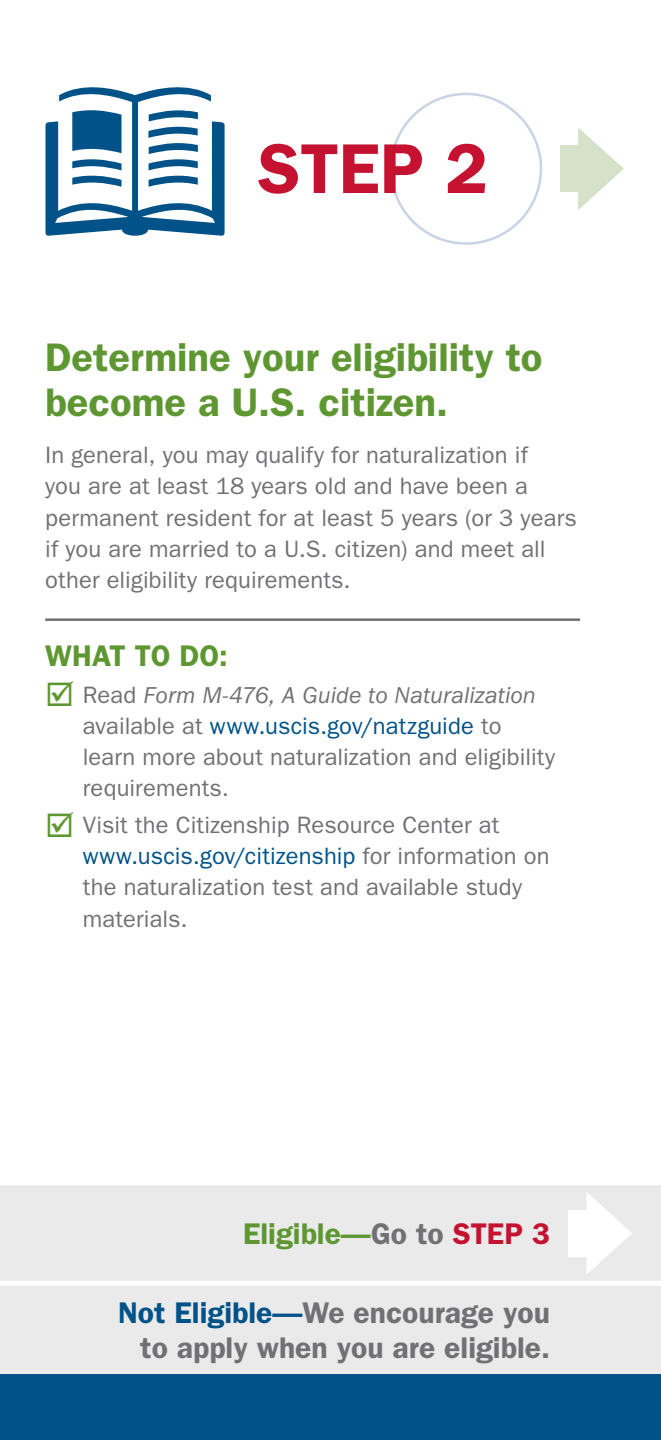
<style>
.page{position:relative;width:661px;height:1440px;background:#fff}
.page>*{position:absolute;margin:0;border:0;box-sizing:border-box;transform-origin:0 0}
.t1{font:600 40px/45px "ITC Franklin Gothic Std";color:#5e9732}
.Proceed{font:600 30px/35px "ITC Franklin Gothic Std";color:#717073;text-align:right}
.Proceed-2{font:600 30px "ITC Franklin Gothic Std";color:#5e9732}
.subtitle{font:600 30px "ITC Franklin Gothic Std";color:#5e9732}
.explanation_text{font:23.75px/31.2px "ITC Franklin Gothic Std";letter-spacing:.005em;color:#717073}
.checkbox{font:23.75px/31.2px "ITC Franklin Gothic Std";letter-spacing:.005em;color:#717073}
.checkbox-2{font:italic 23.75px/31.2px "ITC Franklin Gothic Std";color:#717073}
.s1{font-style:normal}
.s2{font-style:normal;color:#005288}
.s3{color:#005288}
.s4{color:#717073}
.s5{color:#c41230}
</style>
<div class="page">
<div style="left:0;top:1186px;width:660px;height:218px;background:#eaeaeb"></div>
<div style="left:0;top:1281px;width:660px;height:5px;background:#fff"></div>
<div style="left:568px;top:1210px;width:36px;height:46px;background:#fff"></div>
<svg style="left:586px;top:1192px;width:45px;height:82px"></svg>
<hr style="left:45px;top:618px;width:534px;height:3px;background:#717073">
<svg style="left:45px;top:87px;width:179px;height:149px"></svg>
<div style="left:559px;top:146px;width:37px;height:46px;background:#d5e2c9"></div>
<svg style="left:577px;top:127px;width:46px;height:83px"></svg>
<div style="left:0;top:1374px;width:660px;height:66px;background:#005288"></div>
<svg style="left:258px;top:144px;width:227px;height:50px"></svg>
<p class="t1" style="left:45px;top:334px;width:498px">Determine your eligibility to become a U.S. citizen.</p>
<p class="explanation_text" style="left:45px;top:440px;width:533px">In general, you may qualify for naturalization if<br>you are at least 18 years old and have been a permanent resident for at least 5 years (or 3 years if you are married to a U.S. citizen) and meet all other eligibility requirements.</p>
<p class="subtitle" style="left:45px;top:638px;width:184px">WHAT TO DO:</p>
<p class="checkbox-2" style="left:83px;top:679px;width:454px"><span class="s1">Read</span> Form M-476, A Guide to Naturalization <span class="s1">available at</span> <span class="s2">www.uscis.gov/natzguide</span> <span class="s1">to</span></p>
<p class="checkbox" style="left:83px;top:742px;width:473px">learn more about naturalization and eligibility requirements.</p>
<p class="checkbox" style="left:83px;top:809px;width:418px">Visit the Citizenship Resource Center at</p>
<p class="checkbox" style="left:83px;top:841px;width:468px"><span class="s3">www.uscis.gov/citizenship</span> for information on the naturalization test and available study materials.</p>
<p class="Proceed-2" style="left:243px;top:1216px;width:308px">Eligible—<span class="s4">Go to</span> <span class="s5">STEP 3</span></p>
<p class="Proceed" style="left:118px;top:1295px;width:433px"><span class="s3">Not Eligible—</span>We encourage you to apply when you are eligible.</p>
</div>
